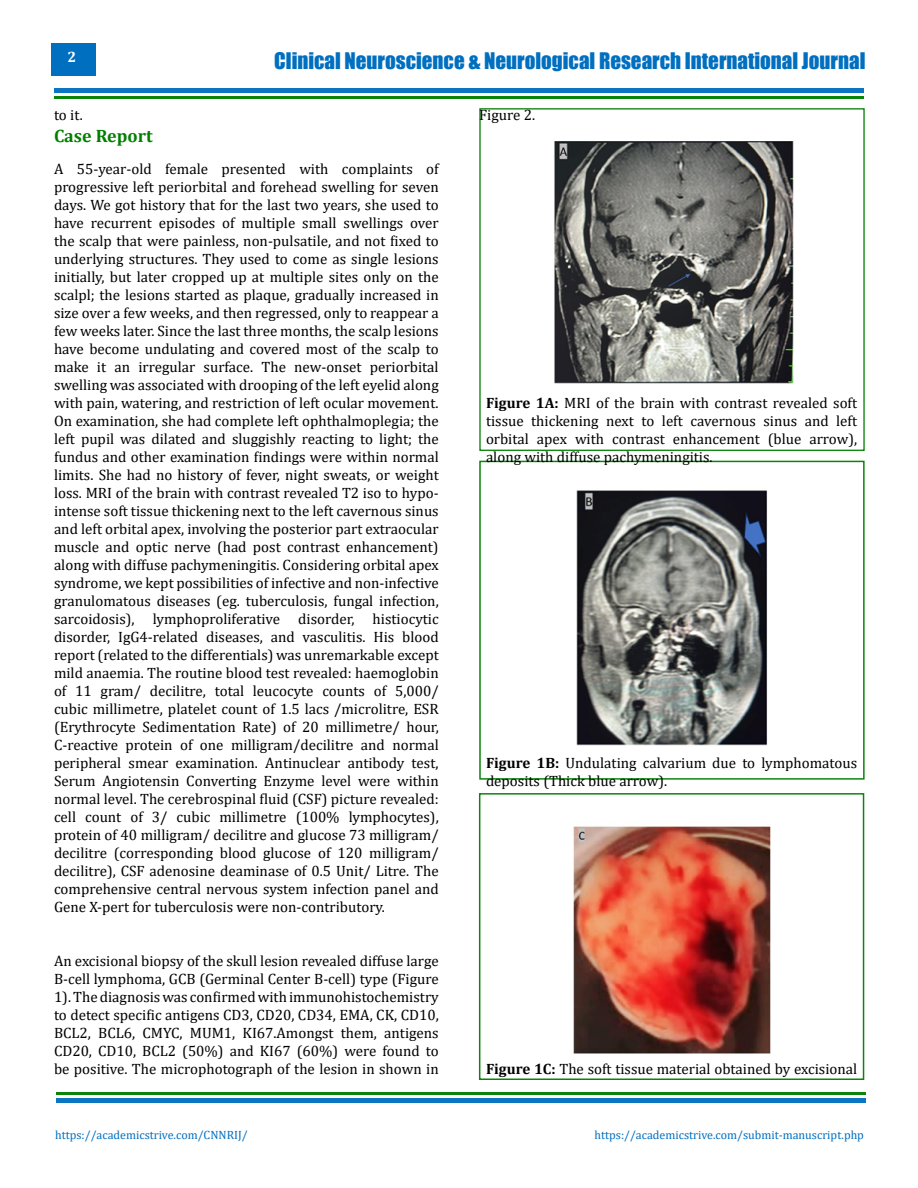
<style>
.page{position:relative;width:918px;height:1188px;background:#fff}
.page>*{position:absolute;margin:0;border:0;box-sizing:border-box;transform-origin:0 0}
.t1{font:21px "Impact";color:#006fc0}
.t2{font:700 18px "Cambria";color:#007f01}
.t3{font:15px/18px "Cambria";color:#000;text-align:justify}
.t4{font:700 15px "Cambria";color:#fff}
.t5{font:12px "Cambria";color:#006fc0}
.s1{font-weight:700}
</style>
<div class="page">
<div style="left:51px;top:43px;width:45px;height:33px;background:#006fc0"></div>
<div style="left:54px;top:88px;width:810px;height:5px;background:#0b75c2"></div>
<hr style="left:56px;top:1098px;width:810px;height:4px;background:#0b75c2">
<hr style="left:54px;top:96px;width:810px;height:3px;background:#007f01">
<hr style="left:56px;top:1092px;width:810px;height:2px;background:#007f01">
<div style="left:479px;top:793px;width:385px;height:287px;border:2px solid #007f01"></div>
<div style="left:479px;top:461px;width:386px;height:319px;border:2px solid #007f01"></div>
<div style="left:479px;top:108px;width:386px;height:343px;border:1px solid #007f01"></div>
<img style="left:554px;top:141px;width:239px;height:243px">
<img style="left:576px;top:490px;width:191px;height:256px">
<img style="left:573px;top:826px;width:198px;height:228px">
<p class="t4" style="left:68px;top:47px;width:10px">2</p>
<h1 class="t1" style="left:274px;top:45px;width:593px">Clinical Neuroscience &amp; Neurological Research International Journal</h1>
<p class="t3" style="left:54px;top:105px;width:30px">to it.</p>
<p class="t2" style="left:54px;top:123px;width:100px">Case Report</p>
<p class="t3" style="left:54px;top:159px;width:386px">A 55-year-old female presented with complaints of progressive left periorbital and forehead swelling for seven days. We got history that for the last two years, she used to have recurrent episodes of multiple small swellings over the scalp that were painless, non-pulsatile, and not fixed to underlying structures. They used to come as single lesions initially, but later cropped up at multiple sites only on the scalpl; the lesions started as plaque, gradually increased in size over a few weeks, and then regressed, only to reappear a few weeks later. Since the last three months, the scalp lesions have become undulating and covered most of the scalp to make it an irregular surface. The new-onset periorbital swelling was associated with drooping of the left eyelid along with pain, watering, and restriction of left ocular movement.<br>On examination, she had complete left ophthalmoplegia; the left pupil was dilated and sluggishly reacting to light; the fundus and other examination findings were within normal limits. She had no history of fever, night sweats, or weight loss. MRI of the brain with contrast revealed T2 iso to hypo&shy;intense soft tissue thickening next to the left cavernous sinus and left orbital apex, involving the posterior part extraocular muscle and optic nerve (had post contrast enhancement) along with diffuse pachymeningitis. Considering orbital apex syndrome, we kept possibilities of infective and non-infective granulomatous diseases (eg. tuberculosis, fungal infection, sarcoidosis), lymphoproliferative disorder, histiocytic disorder, IgG4-related diseases, and vasculitis. His blood report (related to the differentials) was unremarkable except mild anaemia. The routine blood test revealed: haemoglobin of 11 gram/ decilitre, total leucocyte counts of 5,000/ cubic millimetre, platelet count of 1.5 lacs /microlitre, ESR (Erythrocyte Sedimentation Rate) of 20 millimetre/ hour, C-reactive protein of one milligram/decilitre and normal peripheral smear examination. Antinuclear antibody test, Serum Angiotensin Converting Enzyme level were within normal level. The cerebrospinal fluid (CSF) picture revealed: cell count of 3/ cubic millimetre (100% lymphocytes), protein of 40 milligram/ decilitre and glucose 73 milligram/ decilitre (corresponding blood glucose of 120 milligram/ decilitre), CSF adenosine deaminase of 0.5 Unit/ Litre. The comprehensive central nervous system infection panel and Gene X-pert for tuberculosis were non-contributory.</p>
<p class="t3" style="left:54px;top:951px;width:386px">An excisional biopsy of the skull lesion revealed diffuse large B-cell lymphoma, GCB (Germinal Center B-cell) type (Figure 1). The diagnosis was confirmed with immunohistochemistry to detect specific antigens CD3, CD20, CD34, EMA, CK, CD10, BCL2, BCL6, CMYC, MUM1, KI67.Amongst them, antigens CD20, CD10, BCL2 (50%) and KI67 (60%) were found to be positive. The microphotograph of the lesion in shown in</p>
<p class="t3" style="left:479px;top:105px;width:57px">Figure 2.</p>
<p class="t3" style="left:486px;top:393px;width:373px"><span class="s1">Figure 1A:</span> MRI of the brain with contrast revealed soft tissue thickening next to left cavernous sinus and left orbital apex with contrast enhancement (blue arrow), along with diffuse pachymeningitis.</p>
<p class="t3" style="left:486px;top:753px;width:373px"><span class="s1">Figure 1B:</span> Undulating calvarium due to lymphomatous deposits (Thick blue arrow).</p>
<p class="t3" style="left:486px;top:1059px;width:373px"><span class="s1">Figure 1C:</span> The soft tissue material obtained by excisional</p>
<p class="t5" style="left:55px;top:1128px;width:194px">https://academicstrive.com/CNNRIJ/</p>
<p class="t5" style="left:594px;top:1128px;width:271px">https://academicstrive.com/submit-manuscript.php</p>
</div>
